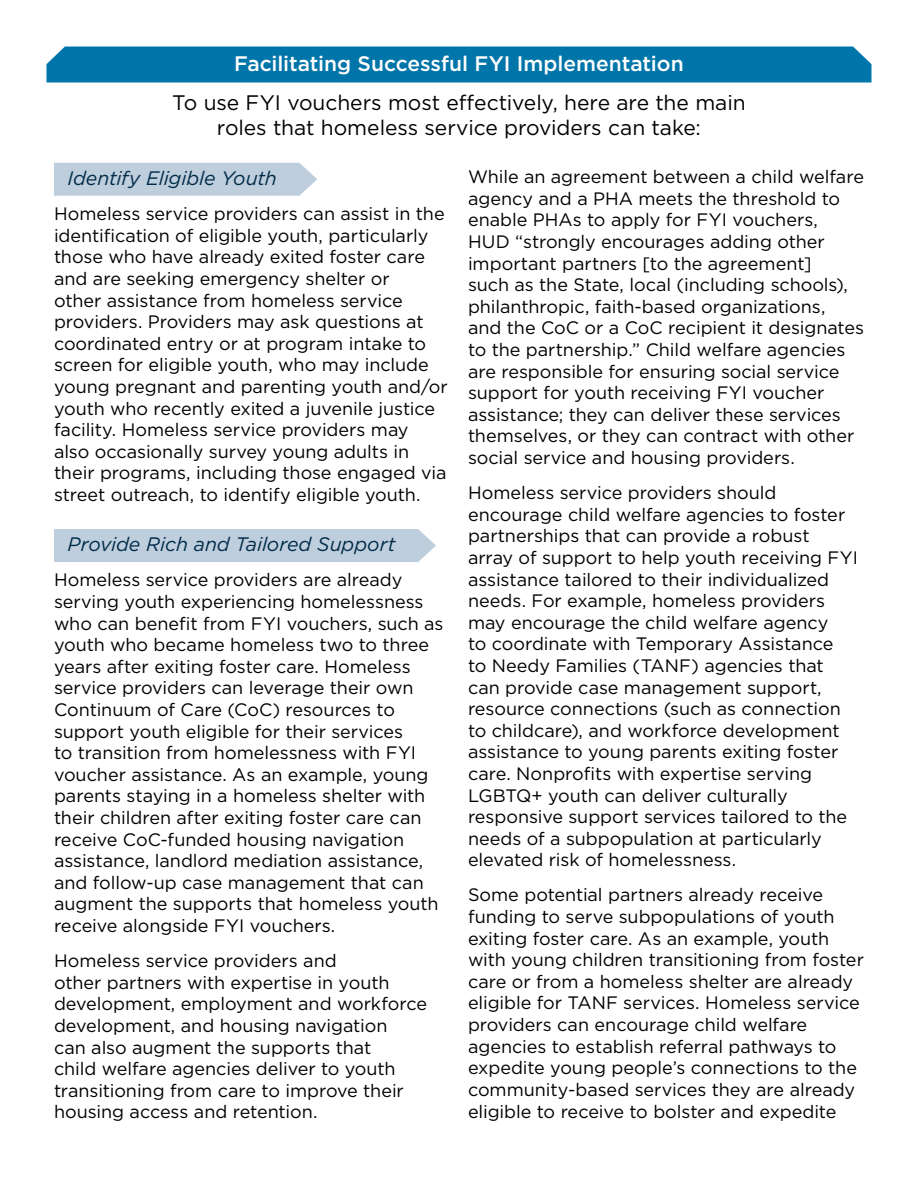
<style>
.page{position:relative;width:918px;height:1188px;background:#fff}
.page>*{position:absolute;margin:0;border:0;box-sizing:border-box;transform-origin:0 0}
.t1{font:21px/25.2px "Gotham";letter-spacing:-.005em;color:#000;text-align:center}
.t2{font:500 21px "Gotham";color:#fff}
.t3{font:italic 19.5px "Gotham";letter-spacing:-.005em;color:#002b49}
.t4{font:18px/21.6px "Gotham";letter-spacing:-.005em;color:#000}
</style>
<div class="page">
<div style="left:46px;top:46px;width:826px;height:37px;background:#0075a9"></div>
<div style="left:54px;top:163px;width:263px;height:33px;background:#becedd"></div>
<div style="left:54px;top:529px;width:382px;height:33px;background:#becedd"></div>
<p class="t2" style="left:234px;top:50px;width:451px">Facilitating Successful FYI Implementation</p>
<p class="t1" style="left:172px;top:89px;width:575px">To use FYI vouchers most effectively, here are the main roles that homeless service providers can take:</p>
<p class="t3" style="left:68px;top:166px;width:211px">Identify Eligible Youth</p>
<p class="t4" style="left:54px;top:203px;width:395px">Homeless service providers can assist in the identification of eligible youth, particularly those who have already exited foster care and are seeking emergency shelter or<br>other assistance from homeless service providers. Providers may ask questions at coordinated entry or at program intake to screen for eligible youth, who may include young pregnant and parenting youth and/or youth who recently exited a juvenile justice facility. Homeless service providers may also occasionally survey young adults in their programs, including those engaged via street outreach, to identify eligible youth.</p>
<p class="t3" style="left:68px;top:532px;width:330px">Provide Rich and Tailored Support</p>
<p class="t4" style="left:54px;top:569px;width:391px">Homeless service providers are already serving youth experiencing homelessness who can benefit from FYI vouchers, such as youth who became homeless two to three years after exiting foster care. Homeless service providers can leverage their own Continuum of Care (CoC) resources to support youth eligible for their services<br>to transition from homelessness with FYI voucher assistance. As an example, young parents staying in a homeless shelter with their children after exiting foster care can receive CoC-funded housing navigation assistance, landlord mediation assistance, and follow-up case management that can augment the supports that homeless youth receive alongside FYI vouchers.</p>
<p class="t4" style="left:54px;top:950px;width:375px">Homeless service providers and<br>other partners with expertise in youth development, employment and workforce development, and housing navigation<br>can also augment the supports that<br>child welfare agencies deliver to youth transitioning from care to improve their housing access and retention.</p>
<p class="t4" style="left:468px;top:166px;width:398px">While an agreement between a child welfare agency and a PHA meets the threshold to enable PHAs to apply for FYI vouchers, HUD “strongly encourages adding other important partners [to the agreement]<br>such as the State, local (including schools), philanthropic, faith-based organizations,<br>and the CoC or a CoC recipient it designates to the partnership.” Child welfare agencies are responsible for ensuring social service support for youth receiving FYI voucher assistance; they can deliver these services themselves, or they can contract with other social service and housing providers.</p>
<p class="t4" style="left:468px;top:482px;width:392px">Homeless service providers should encourage child welfare agencies to foster partnerships that can provide a robust array of support to help youth receiving FYI assistance tailored to their individualized needs. For example, homeless providers may encourage the child welfare agency<br>to coordinate with Temporary Assistance<br>to Needy Families (TANF) agencies that can provide case management support, resource connections (such as connection to childcare), and workforce development assistance to young parents exiting foster care. Nonprofits with expertise serving LGBTQ+ youth can deliver culturally responsive support services tailored to the needs of a subpopulation at particularly elevated risk of homelessness.</p>
<p class="t4" style="left:468px;top:884px;width:397px">Some potential partners already receive funding to serve subpopulations of youth exiting foster care. As an example, youth with young children transitioning from foster care or from a homeless shelter are already eligible for TANF services. Homeless service providers can encourage child welfare agencies to establish referral pathways to expedite young people’s connections to the community-based services they are already eligible to receive to bolster and expedite</p>
</div>
